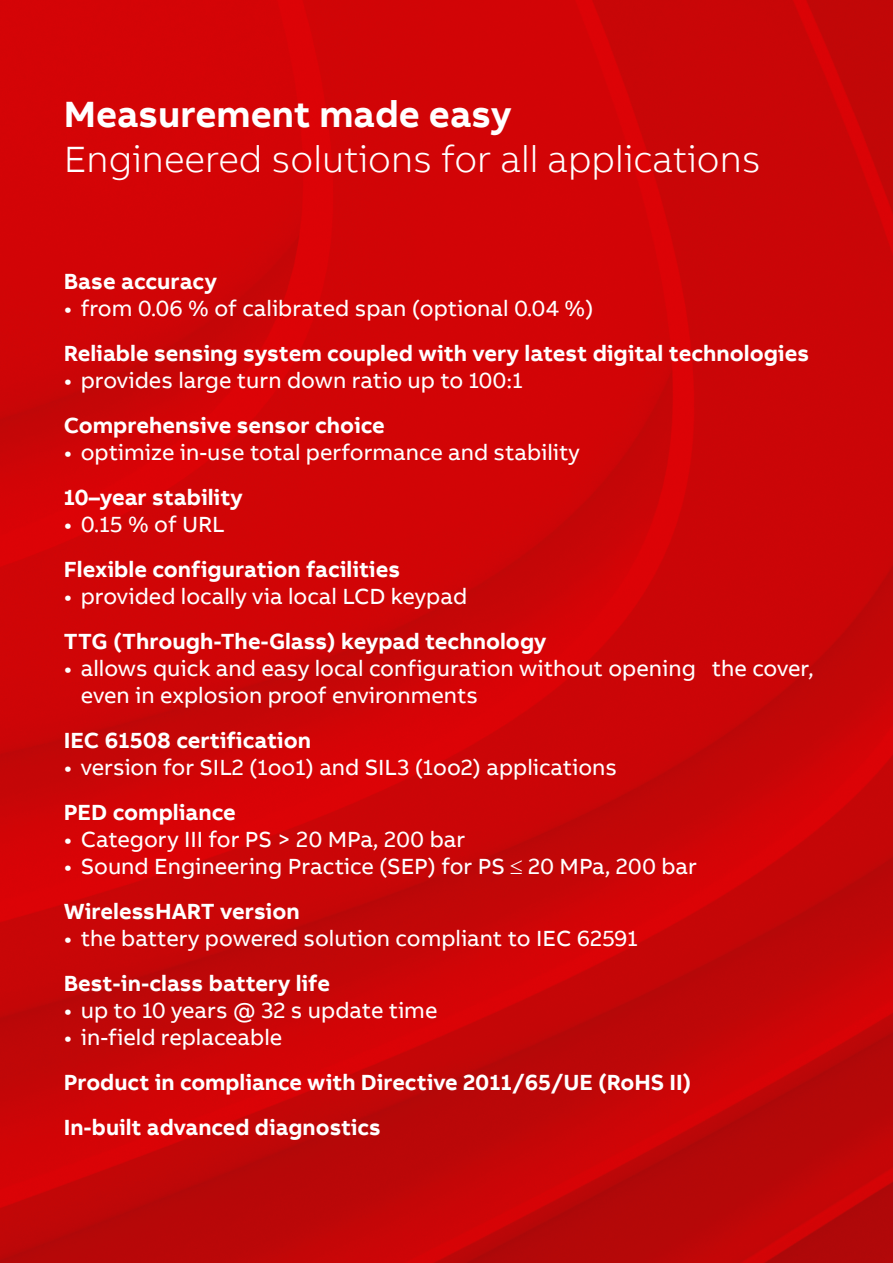
<style>
.page{position:relative;width:893px;height:1263px;background:#fff}
.page>*{position:absolute;margin:0;border:0;box-sizing:border-box;transform-origin:0 0}
.t1{font:300 37.5px "AB Bvoice";color:#fff}
.t2{font:700 37.5px "AB Bvoice";color:#fff}
.t3{font:22.5px/27px "AB Bvoice";color:#fff}
.t4{font:700 22.5px/45px "AB Bvoice";color:#fff}
.s1{font-weight:700}
</style>
<div class="page">
<img style="left:0;top:0;width:893px;height:1263px">
<h1 class="t2" style="left:64px;top:90px;width:449px">Measurement made easy</h1>
<h1 class="t1" style="left:64px;top:137px;width:699px">Engineered solutions for all applications</h1>
<p class="t4" style="left:64px;top:259px;width:155px">Base accuracy</p>
<p class="t3" style="left:64px;top:295px;width:531px">• from 0.06 % of calibrated span (optional 0.04 %)</p>
<p class="t4" style="left:64px;top:331px;width:747px">Reliable sensing system coupled with very latest digital technologies</p>
<p class="t3" style="left:64px;top:367px;width:460px">• provides large turn down ratio up to 100:1</p>
<p class="t4" style="left:64px;top:403px;width:323px">Comprehensive sensor choice</p>
<p class="t3" style="left:64px;top:439px;width:518px">• optimize in-use total performance and stability</p>
<p class="t4" style="left:64px;top:475px;width:180px">10–year stability</p>
<p class="t3" style="left:64px;top:511px;width:163px">• 0.15 % of URL</p>
<p class="t4" style="left:64px;top:547px;width:338px">Flexible configuration facilities</p>
<p class="t3" style="left:64px;top:583px;width:405px">• provided locally via local LCD keypad</p>
<p class="t4" style="left:64px;top:619px;width:484px">TTG (Through-The-Glass) keypad technology</p>
<p class="t3" style="left:81px;top:655px;width:734px;text-indent:-17px">• allows quick and easy local configuration without opening the cover, even in explosion proof environments</p>
<p class="t4" style="left:64px;top:718px;width:249px">IEC 61508 certification</p>
<p class="t3" style="left:64px;top:754px;width:555px">• version for SIL2 (1oo1) and SIL3 (1oo2) applications</p>
<p class="t4" style="left:64px;top:790px;width:174px">PED compliance</p>
<p class="t3" style="left:64px;top:826px;width:403px">• Category III for PS &gt; 20 MPa, 200 bar</p>
<p class="t3" style="left:64px;top:844px;width:635px;line-height:45px">• Sound Engineering Practice (SEP) for PS ≤ 20 MPa, 200 bar<br><span class="s1">WirelessHART version</span></p>
<p class="t3" style="left:64px;top:925px;width:575px">• the battery powered solution compliant to IEC 62591</p>
<p class="t4" style="left:64px;top:961px;width:268px">Best-in-class battery life</p>
<p class="t3" style="left:64px;top:997px;width:375px">• up to 10 years @ 32 s update time</p>
<p class="t3" style="left:64px;top:1024px;width:220px">• in-field replaceable</p>
<p class="t4" style="left:64px;top:1060px;width:629px">Product in compliance with Directive 2011/65/UE (RoHS II)<br>In-built advanced diagnostics</p>
</div>
